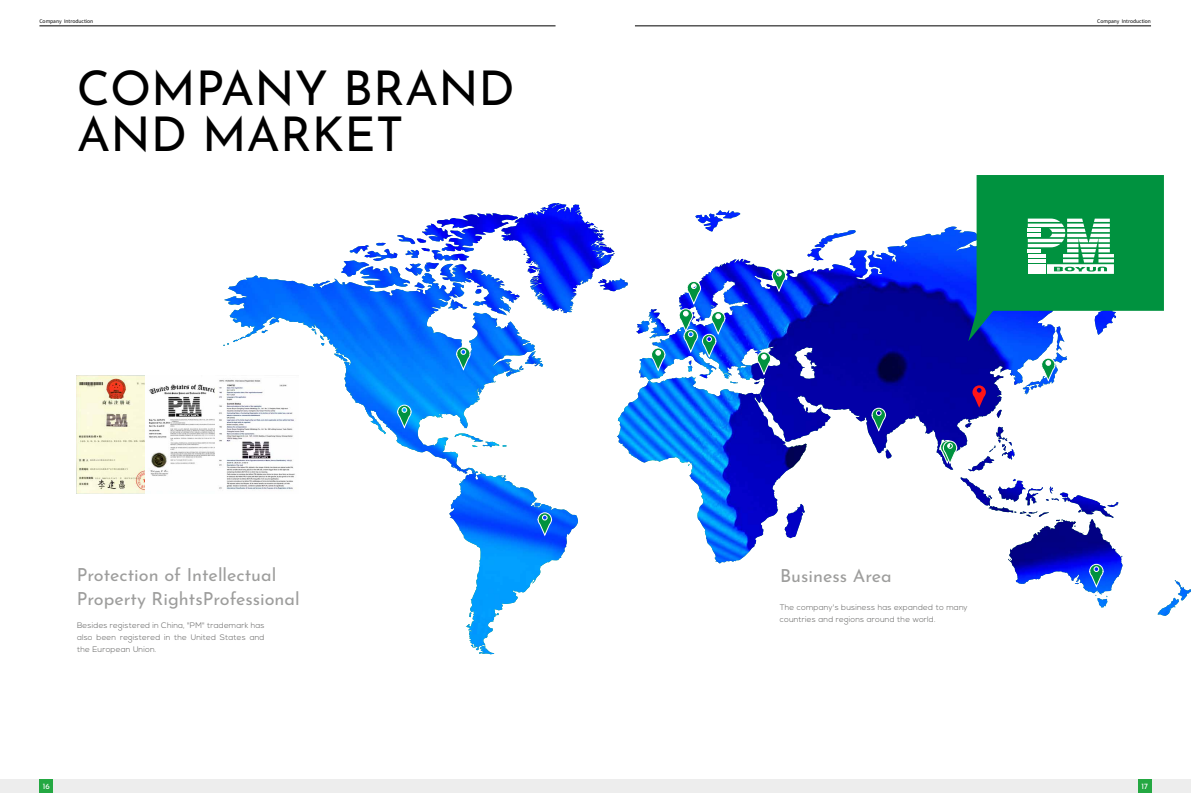
<style>
.page{position:relative;width:1191px;height:808px;background:#fff}
.page>*{position:absolute;margin:0;border:0;box-sizing:border-box;transform-origin:0 0}
.t1{font:48px/46px "Josefin Sans";color:#000}
.t2{font:18px/24px "Josefin Sans";color:#9d9d9c}
.t3{font:300 8px/12px "Nexa";letter-spacing:.025em;color:#575756;text-align:justify}
.t4{font:8px "Josefin Sans";color:#fff}
.t5{font:5px "Resource Han Rounded CN Regular";color:#000}
</style>
<div class="page">
<svg style="left:223px;top:203px;width:968px;height:451px"></svg>
<img style="left:512px;top:203px;width:45px;height:24px">
<svg style="left:1088px;top:540px;width:16px;height:49px"></svg>
<svg style="left:939px;top:416px;width:18px;height:50px"></svg>
<svg style="left:871px;top:384px;width:15px;height:49px"></svg>
<svg style="left:756px;top:328px;width:15px;height:49px"></svg>
<svg style="left:771px;top:244px;width:15px;height:50px"></svg>
<svg style="left:650px;top:323px;width:16px;height:50px"></svg>
<svg style="left:678px;top:257px;width:48px;height:102px"></svg>
<svg style="left:537px;top:488px;width:15px;height:49px"></svg>
<svg style="left:397px;top:381px;width:15px;height:57px"></svg>
<svg style="left:456px;top:323px;width:15px;height:49px"></svg>
<div style="left:0;top:780px;width:1191px;height:13px;background:#ededed"></div>
<div style="left:1138px;top:780px;width:13px;height:13px;background:#24a842"></div>
<div style="left:40px;top:780px;width:13px;height:13px;background:#24a842"></div>
<hr style="left:39px;top:25px;width:516px;height:1px;background:#000">
<hr style="left:635px;top:25px;width:516px;height:1px;background:#000">
<img style="left:77px;top:375px;width:68px;height:119px">
<img style="left:149px;top:384px;width:66px;height:92px">
<img style="left:219px;top:375px;width:80px;height:118px">
<svg style="left:968px;top:175px;width:196px;height:233px"></svg>
<p class="t5" style="left:39px;top:18px;width:55px">Company Introduction</p>
<p class="t5" style="left:1097px;top:18px;width:55px">Company Introduction</p>
<h1 class="t1" style="left:77px;top:60px;width:439px">COMPANY BRAND<br>AND MARKET</h1>
<h2 class="t2" style="left:77px;top:561px;width:224px">Protection of Intellectual<br>Property RightsProfessional</h2>
<p class="t3" style="left:77px;top:619px;width:189px">Besides registered in China, "PM" trademark has also been registered in the United States and the European Union.</p>
<h2 class="t2" style="left:780px;top:561px;width:113px">Business Area</h2>
<p class="t3" style="left:780px;top:601px;width:189px">The company's business has expanded to many countries and regions around the world.</p>
<p class="t4" style="left:43px;top:780px;width:8px">16</p>
<p class="t4" style="left:1141px;top:780px;width:8px">17</p>
</div>
